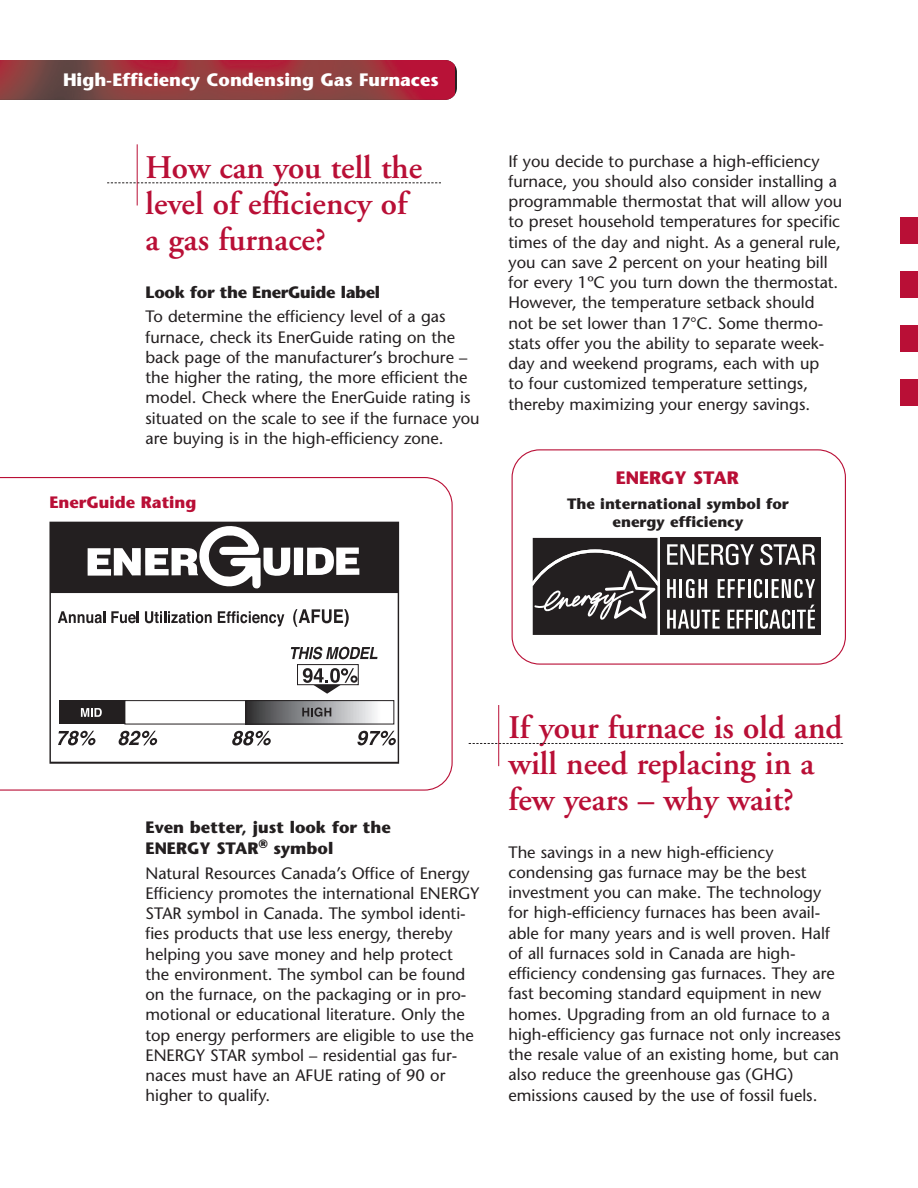
<style>
.page{position:relative;width:918px;height:1188px;background:#fff}
.page>*{position:absolute;margin:0;border:0;box-sizing:border-box;transform-origin:0 0}
.t1{font:600 33px/36px "Adobe Garamond";color:#b90f36}
.t2{font:700 18px "Stone Sans";color:#fff}
.t3{font:700 18px "Stone Sans";color:#b90f36}
.t4{font:16.5px/20.2px "Stone Sans";color:#231f20}
.t5{font:700 16.5px/20.2px "Stone Sans";color:#231f20}
.t6{font:700 16.5px "Stone Sans";letter-spacing:-.02em;color:#231f20}
.t7{font:700 16.5px "Stone Sans";color:#b90f36}
.t8{font:700 15px/18px "Stone Sans";color:#231f20;text-align:center}
</style>
<div class="page">
<img style="left:0;top:60px;width:455px;height:40px">
<svg style="left:0;top:477px;width:453px;height:314px"></svg>
<svg style="left:107px;top:182px;width:334px;height:1px"></svg>
<hr style="left:137px;top:144px;width:1px;height:62px;background:#b90f36">
<svg style="left:469px;top:743px;width:374px;height:1px"></svg>
<hr style="left:498px;top:705px;width:1px;height:61px;background:#b90f36">
<svg style="left:512px;top:449px;width:334px;height:216px"></svg>
<svg style="left:51px;top:593px;width:346px;height:169px"></svg>
<svg style="left:81px;top:708px;width:21px;height:9px"></svg>
<div style="left:125px;top:701px;width:121px;height:23px;background:#fff"></div>
<div style="left:125px;top:700px;width:121px;height:24px;border:1px solid #231f20"></div>
<div style="left:246px;top:701px;width:148px;height:23px;background:linear-gradient(to right,#333336,#fff)"></div>
<div style="left:246px;top:700px;width:148px;height:24px;border:1px solid #231f20"></div>
<svg style="left:302px;top:707px;width:29px;height:10px"></svg>
<svg style="left:51px;top:524px;width:346px;height:69px"></svg>
<div style="left:49px;top:522px;width:350px;height:242px;border:1px solid #231f20"></div>
<div style="left:900px;top:217px;width:18px;height:27px;background:#b90f36"></div>
<div style="left:900px;top:271px;width:18px;height:27px;background:#b90f36"></div>
<div style="left:900px;top:325px;width:18px;height:27px;background:#b90f36"></div>
<div style="left:900px;top:379px;width:18px;height:27px;background:#b90f36"></div>
<p class="t2" style="left:63px;top:73px;width:377px">High-Efficiency Condensing Gas Furnaces</p>
<h1 class="t1" style="left:146px;top:153px;width:278px">How can you tell the level of efficiency of a gas furnace?</h1>
<p class="t6" style="left:146px;top:285px;width:236px">Look for the EnerGuide label</p>
<p class="t4" style="left:145px;top:308px;width:336px">To determine the efficiency level of a gas furnace, check its EnerGuide rating on the back page of the manufacturer’s brochure – the higher the rating, the more efficient the model. Check where the EnerGuide rating is situated on the scale to see if the furnace you are buying is in the high-efficiency zone.</p>
<p class="t4" style="left:509px;top:153px;width:335px">If you decide to purchase a high-efficiency furnace, you should also consider installing a programmable thermostat that will allow you to preset household temperatures for specific times of the day and night. As a general rule, you can save 2 percent on your heating bill for every 1ºC you turn down the thermostat.<br>However, the temperature setback should not be set lower than 17°C. Some thermo&shy;stats offer you the ability to separate week&shy;day and weekend programs, each with up<br>to four customized temperature settings, thereby maximizing your energy savings.</p>
<p class="t3" style="left:616px;top:471px;width:125px">ENERGY STAR</p>
<p class="t7" style="left:49px;top:496px;width:149px">EnerGuide Rating</p>
<p class="t8" style="left:567px;top:497px;width:223px">The international symbol for energy efficiency</p>
<p class="t5" style="left:145px;top:819px;width:247px">Even better, just look for the<br>ENERGY STAR<sup>®</sup> symbol</p>
<p class="t4" style="left:146px;top:865px;width:335px">Natural Resources Canada’s Office of Energy Efficiency promotes the international ENERGY STAR symbol in Canada. The symbol identi&shy;fies products that use less energy, thereby helping you save money and help protect the environment. The symbol can be found on the furnace, on the packaging or in pro&shy;motional or educational literature. Only the top energy performers are eligible to use the ENERGY STAR symbol – residential gas fur&shy;naces must have an AFUE rating of 90 or higher to qualify.</p>
<h1 class="t1" style="left:508px;top:713px;width:336px">If your furnace is old and will need replacing in a few years – why wait?</h1>
<p class="t4" style="left:508px;top:844px;width:334px">The savings in a new high-efficiency condensing gas furnace may be the best investment you can make. The technology for high-efficiency furnaces has been avail&shy;able for many years and is well proven. Half of all furnaces sold in Canada are high&shy;efficiency condensing gas furnaces. They are fast becoming standard equipment in new homes. Upgrading from an old furnace to a high-efficiency gas furnace not only increases the resale value of an existing home, but can also reduce the greenhouse gas (GHG) emissions caused by the use of fossil fuels.</p>
</div>
